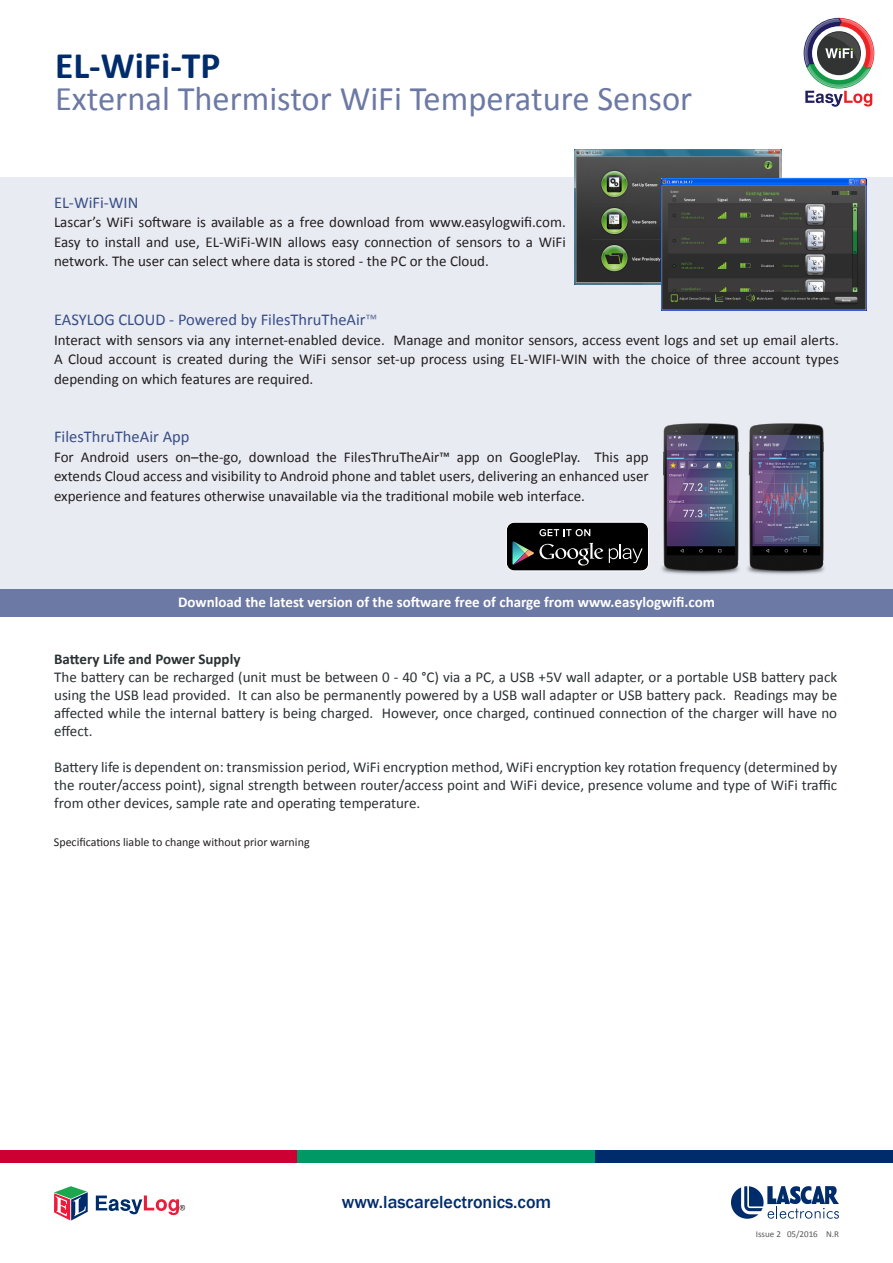
<style>
.page{position:relative;width:893px;height:1263px;background:#fff}
.page>*{position:absolute;margin:0;border:0;box-sizing:border-box;transform-origin:0 0}
.t1{font:700 37.5px "Calibri";color:#002c6b}
.t2{font:34.5px "Calibri";color:#6c79a5}
.t3{font:500 18px "Franklin Gothic";color:#002c6b}
.t4{font:16.5px "Calibri";color:#384e85}
.t5{font:15px/19.5px "Calibri";color:#231f20;text-align:justify}
.t6{font:15px/18px "Calibri";color:#2a3134;text-align:justify}
.t7{font:700 15px "Calibri";color:#fff}
.t8{font:700 15px "Calibri";color:#2a3134}
.t9{font:12px "Calibri";color:#231f20}
.t10{font:9px "Calibri";color:#57585a}
.s1{color:#6c79a5}
</style>
<div class="page">
<div style="left:0;top:177px;width:893px;height:414px;background:#e9ebf3"></div>
<div style="left:0;top:589px;width:893px;height:28px;background:#6c79a5"></div>
<img style="left:574px;top:150px;width:208px;height:134px">
<img style="left:662px;top:179px;width:205px;height:132px">
<img style="left:661px;top:423px;width:73px;height:152px">
<img style="left:734px;top:423px;width:91px;height:152px">
<div style="left:506px;top:522px;width:142px;height:49px;background:#000;border-radius:8px"></div>
<div style="left:506px;top:522px;width:143px;height:49px;border:1px solid #fff;border-radius:8px"></div>
<svg style="left:512px;top:529px;width:131px;height:36px"></svg>
<svg style="left:804px;top:18px;width:70px;height:89px"></svg>
<div style="left:595px;top:1150px;width:298px;height:13px;background:#002c6b"></div>
<div style="left:0;top:1150px;width:298px;height:13px;background:#c03"></div>
<div style="left:298px;top:1150px;width:297px;height:13px;background:#096"></div>
<svg style="left:54px;top:1186px;width:34px;height:34px"></svg>
<svg style="left:96px;top:1195px;width:89px;height:20px"></svg>
<svg style="left:731px;top:1186px;width:108px;height:33px"></svg>
<p class="t1" style="left:55px;top:43px;width:167px">EL-WiFi-TP</p>
<p class="t2" style="left:55px;top:77px;width:639px">External Thermistor WiFi Temperature Sensor</p>
<p class="t4" style="left:54px;top:192px;width:86px">EL-WiFi-WIN</p>
<p class="t5" style="left:54px;top:212px;width:513px">Lascar’s WiFi software is available as a free download from www.easylogwifi.com.<br>Easy to install and use, EL-WiFi-WIN allows easy connection of sensors to a WiFi network. The user can select where data is stored - the PC or the Cloud.</p>
<p class="t4" style="left:54px;top:309px;width:325px">EASYLOG CLOUD - Powered by FilesThruTheAir<span class="s1">™</span></p>
<p class="t5" style="left:54px;top:329px;width:786px">Interact with sensors via any internet-enabled device. Manage and monitor sensors, access event logs and set up email alerts.<br>A Cloud account is created during the WiFi sensor set-up process using EL-WIFI-WIN with the choice of three account types depending on which features are required.</p>
<p class="t4" style="left:54px;top:426px;width:137px">FilesThruTheAir App</p>
<p class="t5" style="left:54px;top:446px;width:596px">For Android users on–the-go, download the FilesThruTheAir™ app on GooglePlay. This app extends Cloud access and visibility to Android phone and tablet users, delivering an enhanced user experience and features otherwise unavailable via the traditional mobile web interface.</p>
<p class="t7" style="left:178px;top:593px;width:538px">Download the latest version of the software free of charge from www.easylogwifi.com</p>
<p class="t8" style="left:54px;top:650px;width:188px">Battery Life and Power Supply</p>
<p class="t6" style="left:54px;top:667px;width:784px">The battery can be recharged (unit must be between 0 - 40 °C) via a PC, a USB +5V wall adapter, or a portable USB battery pack using the USB lead provided. It can also be permanently powered by a USB wall adapter or USB battery pack. Readings may be affected while the internal battery is being charged. However, once charged, continued connection of the charger will have no effect.</p>
<p class="t6" style="left:54px;top:757px;width:784px">Battery life is dependent on: transmission period, WiFi encryption method, WiFi encryption key rotation frequency (determined by the router/access point), signal strength between router/access point and WiFi device, presence volume and type of WiFi traffic from other devices, sample rate and operating temperature.</p>
<p class="t9" style="left:54px;top:835px;width:257px">Specifications liable to change without prior warning</p>
<p class="t3" style="left:342px;top:1190px;width:211px">www.lascarelectronics.com</p>
<p class="t10" style="left:756px;top:1228px;width:85px">Issue 2 05/2016 N.R</p>
</div>
